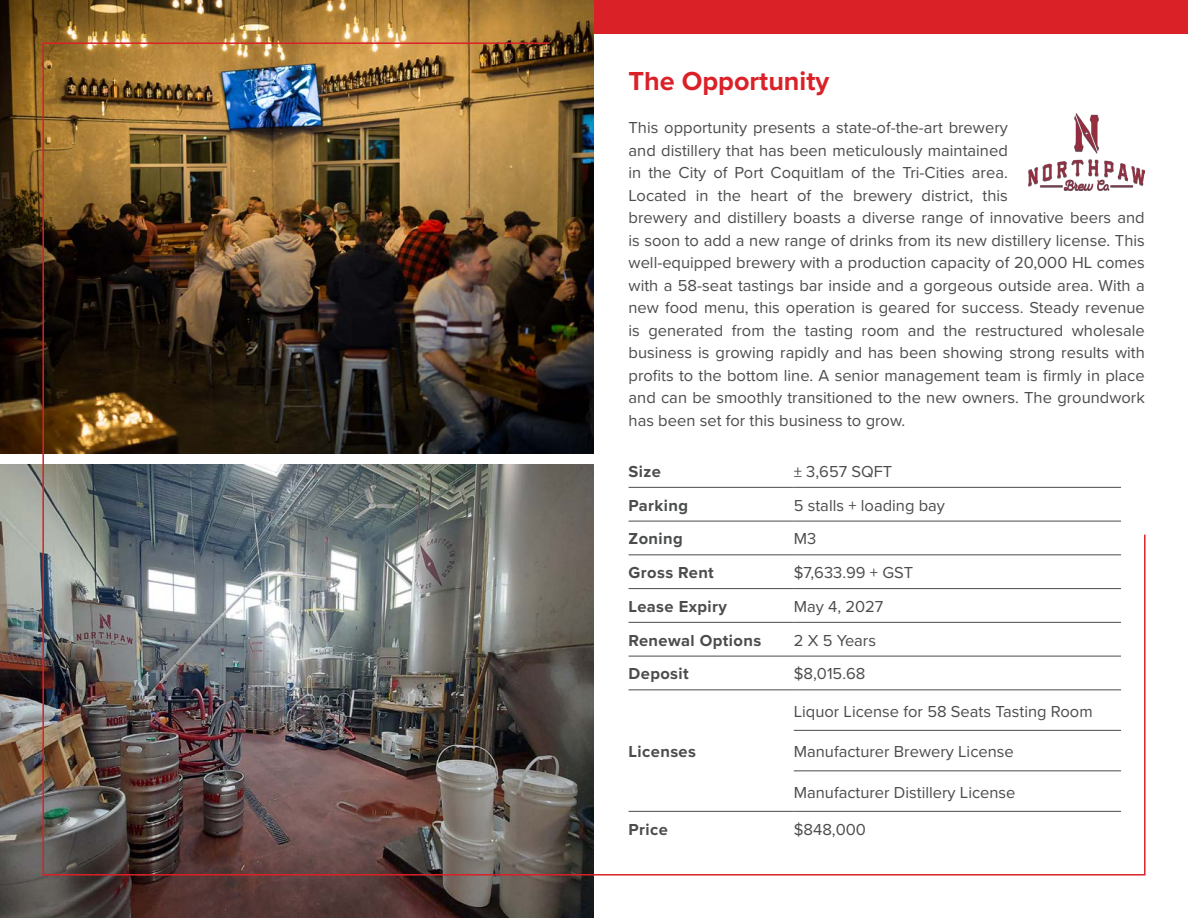
<style>
.page{position:relative;width:1188px;height:918px;background:#fff}
.page>*{position:absolute;margin:0;border:0;box-sizing:border-box;transform-origin:0 0}
.Body{font:700 27px "Proxima Nova";color:#da2128}
.body{font:16.5px/22.5px "Proxima Nova";color:#4b4c4d}
.Body_Title{font:700 16.5px "Proxima Nova";letter-spacing:.025em;color:#4b4c4d}
</style>
<div class="page">
<img style="left:0;top:0;width:594px;height:454px">
<img style="left:0;top:464px;width:594px;height:454px">
<img style="left:42px;top:42px;width:1104px;height:834px">
<div style="left:594px;top:0;width:594px;height:33px;background:#da2128"></div>
<img style="left:1028px;top:113px;width:117px;height:77px">
<div style="left:629px;top:454px;width:492px;height:391px;background:#fff"></div>
<hr style="left:629px;top:487px;width:165px;height:1px;background:#4b4c4d">
<hr style="left:794px;top:487px;width:327px;height:1px;background:#4b4c4d">
<hr style="left:629px;top:521px;width:165px;height:1px;background:#4b4c4d">
<hr style="left:794px;top:521px;width:327px;height:1px;background:#4b4c4d">
<hr style="left:629px;top:554px;width:165px;height:1px;background:#4b4c4d">
<hr style="left:629px;top:588px;width:165px;height:1px;background:#4b4c4d">
<hr style="left:629px;top:622px;width:165px;height:1px;background:#4b4c4d">
<hr style="left:629px;top:656px;width:165px;height:1px;background:#4b4c4d">
<hr style="left:629px;top:689px;width:165px;height:1px;background:#4b4c4d">
<hr style="left:629px;top:811px;width:165px;height:1px;background:#4b4c4d">
<hr style="left:794px;top:554px;width:327px;height:1px;background:#4b4c4d">
<hr style="left:794px;top:588px;width:327px;height:1px;background:#4b4c4d">
<hr style="left:794px;top:622px;width:327px;height:1px;background:#4b4c4d">
<hr style="left:794px;top:656px;width:327px;height:1px;background:#4b4c4d">
<hr style="left:794px;top:689px;width:327px;height:1px;background:#4b4c4d">
<hr style="left:794px;top:730px;width:327px;height:1px;background:#4b4c4d">
<hr style="left:794px;top:770px;width:327px;height:1px;background:#4b4c4d">
<hr style="left:794px;top:811px;width:327px;height:1px;background:#4b4c4d">
<p class="Body" style="left:629px;top:65px;width:202px">The Opportunity</p>
<p class="body" style="left:629px;top:117px;width:518px">This opportunity presents a state-of-the-art brewery<br>and distillery that has been meticulously maintained<br>in the City of Port Coquitlam of the Tri-Cities area.<br>Located in the heart of the brewery district, this<br>brewery and distillery boasts a diverse range of innovative beers and is soon to add a new range of drinks from its new distillery license. This well-equipped brewery with a production capacity of 20,000 HL comes with a 58-seat tastings bar inside and a gorgeous outside area. With a new food menu, this operation is geared for success. Steady revenue is generated from the tasting room and the restructured wholesale business is growing rapidly and has been showing strong results with profits to the bottom line. A senior management team is firmly in place and can be smoothly transitioned to the new owners. The groundwork has been set for this business to grow.</p>
<p class="Body_Title" style="left:629px;top:461px;width:34px">Size</p>
<p class="body" style="left:794px;top:460px;width:100px">± 3,657 SQFT</p>
<p class="Body_Title" style="left:629px;top:495px;width:61px">Parking</p>
<p class="body" style="left:794px;top:494px;width:153px">5 stalls + loading bay</p>
<p class="Body_Title" style="left:629px;top:529px;width:56px">Zoning</p>
<p class="body" style="left:794px;top:528px;width:24px">M3</p>
<p class="Body_Title" style="left:629px;top:563px;width:87px">Gross Rent</p>
<p class="body" style="left:794px;top:562px;width:121px">$7,633.99 + GST</p>
<p class="Body_Title" style="left:629px;top:597px;width:100px">Lease Expiry</p>
<p class="body" style="left:794px;top:596px;width:91px">May 4, 2027</p>
<p class="Body_Title" style="left:629px;top:630px;width:134px">Renewal Options</p>
<p class="body" style="left:794px;top:629px;width:84px">2 X 5 Years</p>
<p class="Body_Title" style="left:629px;top:664px;width:62px">Deposit</p>
<p class="body" style="left:794px;top:663px;width:73px">$8,015.68</p>
<p class="Body_Title" style="left:629px;top:742px;width:69px">Licenses</p>
<p class="body" style="left:794px;top:700px;width:300px">Liquor License for 58 Seats Tasting Room</p>
<p class="body" style="left:794px;top:741px;width:222px">Manufacturer Brewery License</p>
<p class="body" style="left:794px;top:781px;width:223px">Manufacturer Distillery License</p>
<p class="Body_Title" style="left:629px;top:820px;width:41px">Price</p>
<p class="body" style="left:794px;top:818px;width:74px">$848,000</p>
</div>
